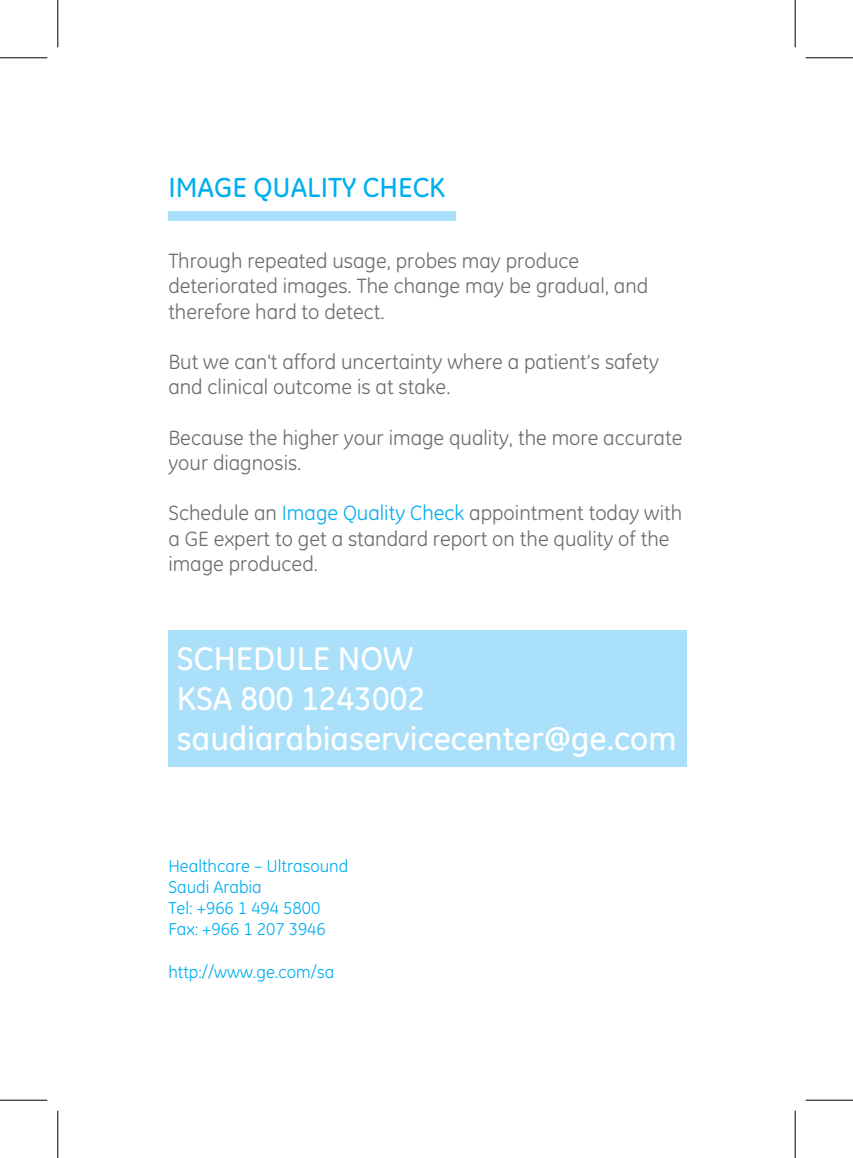
<style>
.page{position:relative;width:853px;height:1158px;background:#fff}
.page>*{position:absolute;margin:0;border:0;box-sizing:border-box;transform-origin:0 0}
.t1{font:500 33.43px/40.1px "GE Inspira";color:#fff}
.t2{font:500 28px "GE Inspira";color:#00aeef}
.t3{font:21px/25.2px "GE Inspira";color:#6c6d70}
.t4{font:17.5px/21px "GE Inspira";color:#00aeef}
.s1{color:#00aeef}
</style>
<div class="page">
<div style="left:168px;top:211px;width:288px;height:10px;background:#aae0f9"></div>
<div style="left:168px;top:630px;width:518px;height:137px;background:#aae0f9"></div>
<hr style="left:0;top:57px;width:47px;height:1px;background:#000">
<hr style="left:805px;top:57px;width:47px;height:1px;background:#000">
<hr style="left:0;top:1099px;width:47px;height:1px;background:#000">
<hr style="left:805px;top:1099px;width:47px;height:1px;background:#000">
<hr style="left:57px;top:0;width:1px;height:47px;background:#000">
<hr style="left:57px;top:1110px;width:1px;height:47px;background:#000">
<hr style="left:794px;top:0;width:1px;height:47px;background:#000">
<hr style="left:794px;top:1110px;width:1px;height:47px;background:#000">
<h2 class="t2" style="left:168px;top:172px;width:278px">IMAGE QUALITY CHECK</h2>
<p class="t3" style="left:168px;top:248px;width:481px">Through repeated usage, probes may produce deteriorated images. The change may be gradual, and therefore hard to detect.</p>
<p class="t3" style="left:168px;top:349px;width:492px">But we can't afford uncertainty where a patient’s safety and clinical outcome is at stake.</p>
<p class="t3" style="left:168px;top:425px;width:515px">Because the higher your image quality, the more accurate your diagnosis.</p>
<p class="t3" style="left:168px;top:500px;width:515px">Schedule an <span class="s1">Image Quality Check</span> appointment today with a GE expert to get a standard report on the quality of the image produced.</p>
<h1 class="t1" style="left:177px;top:638px;width:501px">SCHEDULE NOW<br>KSA 800 1243002 saudiarabiaservicecenter@ge.com</h1>
<p class="t4" style="left:168px;top:855px;width:181px">Healthcare – Ultrasound<br>Saudi Arabia<br>Tel: +966 1 494 5800<br>Fax: +966 1 207 3946</p>
<p class="t4" style="left:168px;top:960px;width:167px">http://www.ge.com/sa</p>
</div>
